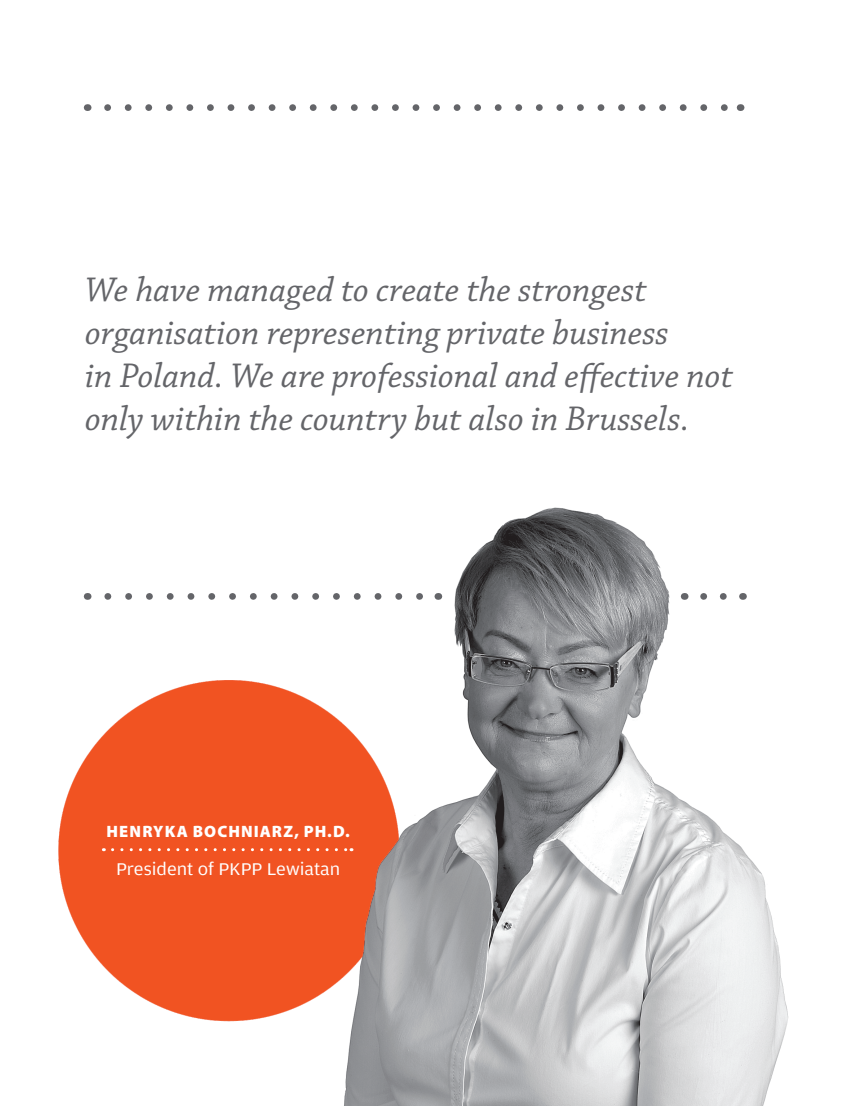
<style>
.page{position:relative;width:851px;height:1106px;background:#fff}
.page>*{position:absolute;margin:0;border:0;box-sizing:border-box;transform-origin:0 0}
.babel{font:italic 36px/43.2px "Chaparral Pro";color:#646569}
.t1{font:18px "Amplitude Wide";color:#fff}
.t2{font:900 16.5px "Myriad Pro";letter-spacing:.065em;color:#fff}
</style>
<div class="page">
<img style="left:58px;top:104px;width:731px;height:1002px">
<svg style="left:112px;top:848px;width:240px;height:3px"></svg>
<svg style="left:107px;top:104px;width:622px;height:7px"></svg>
<svg style="left:108px;top:593px;width:319px;height:7px"></svg>
<svg style="left:703px;top:593px;width:29px;height:7px"></svg>
<p class="babel" style="left:85px;top:269px;width:649px">We have managed to create the strongest organisation representing private business<br>in Poland. We are professional and effective not only within the country but also in Brussels.</p>
<p class="t2" style="left:106px;top:820px;width:245px">HENRYKA BOCHNIARZ, PH.D.</p>
<p class="t1" style="left:116px;top:857px;width:226px">President of PKPP Lewiatan</p>
</div>
